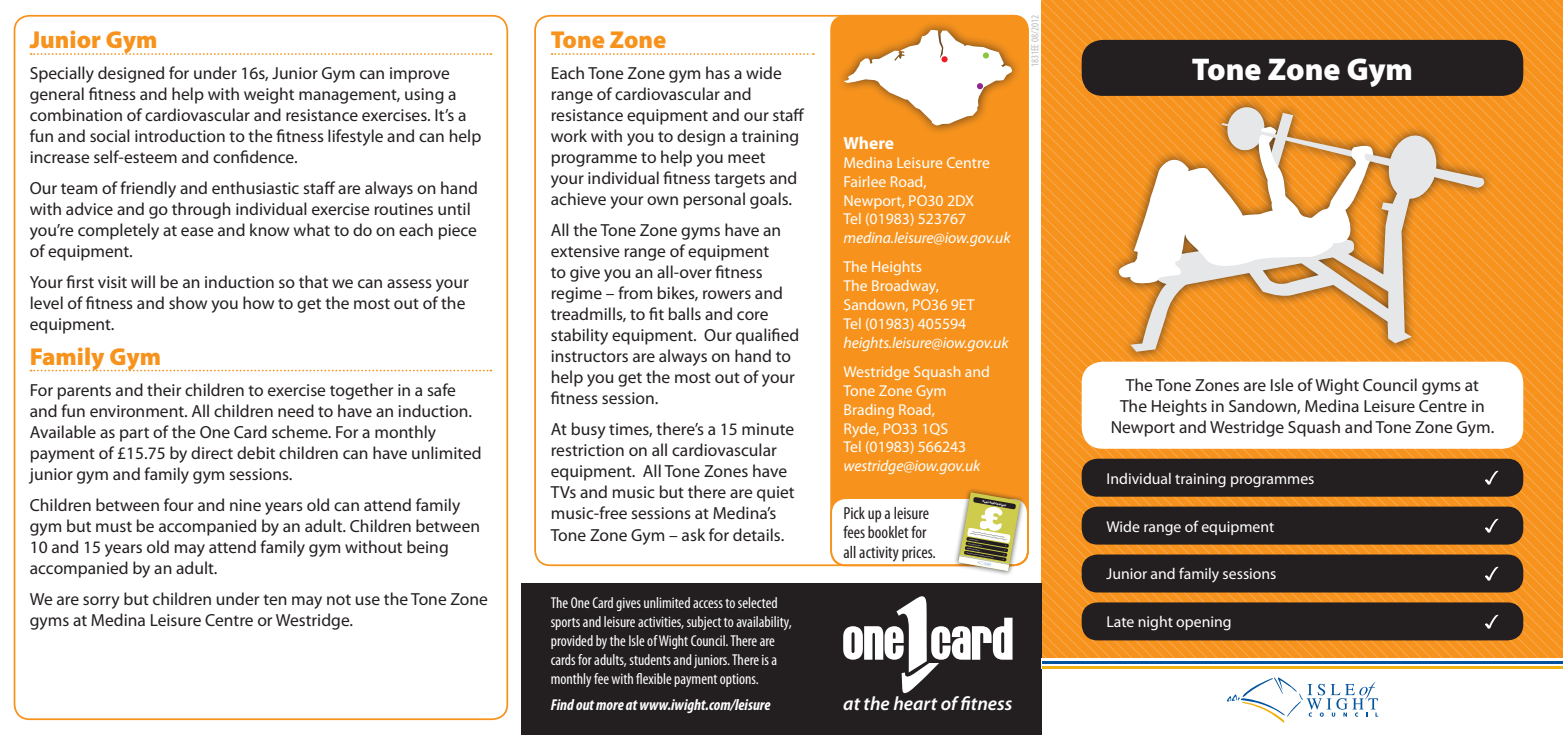
<style>
.page{position:relative;width:1563px;height:735px;background:#fff}
.page>*{position:absolute;margin:0;border:0;box-sizing:border-box;transform-origin:0 0}
.card_title{font:900 31.5px "Myriad Pro";color:#fff}
.header-underlined{font:900 24.5px "Myriad Pro";color:#f7931d}
.body-condensed-black{font:italic 600 19.25px "Myriad Pro";color:#fff}
.body-black{font:17.5px/21px "Myriad Pro";color:#231f20}
.body-condensed-white{font:condensed 17.5px/19.2px "Myriad Pro";color:#231f20}
.paragraph_header-whi{font:700 17.5px "Myriad Pro";letter-spacing:-.005em;color:#fff}
.body-white{font:15.75px/18.9px "Myriad Pro";color:#fff}
.body-condensed-white-2{font:condensed 15.75px/18.9px "Myriad Pro";color:#fff}
.body-condensed-white-3{font:italic 700 condensed 15.75px "Myriad Pro";color:#fff}
.body-condensed-white-4{font:condensed 10.5px "Myriad Pro";color:#bcbdc0}
.t1{font:900 2.98px "Myriad Pro";color:#fff}
.s1{font-style:italic}
</style>
<div class="page">
<svg style="left:1043px;top:0;width:21px;height:658px;background:#f69523"></svg>
<svg style="left:1064px;top:0;width:22px;height:658px;background:#f69523"></svg>
<svg style="left:1086px;top:0;width:21px;height:658px;background:#f59524"></svg>
<div style="left:1081px;top:40px;width:442px;height:56px;background:#231f20;border-radius:21px"></div>
<div style="left:1081px;top:458px;width:442px;height:38px;background:#231f20;border-radius:16px"></div>
<div style="left:1081px;top:506px;width:442px;height:38px;background:#231f20;border-radius:16px"></div>
<div style="left:1081px;top:554px;width:442px;height:38px;background:#231f20;border-radius:16px"></div>
<div style="left:1081px;top:602px;width:442px;height:38px;background:#231f20;border-radius:16px"></div>
<div style="left:1081px;top:361px;width:442px;height:87px;background:#fff;border-radius:21px"></div>
<div style="left:521px;top:583px;width:521px;height:151px;background:#231f20"></div>
<div style="left:14px;top:15px;width:494px;height:704px;border:2px solid #f7931d;border-radius:15px"></div>
<div style="left:830px;top:15px;width:199px;height:551px;background:#f7931d;border-radius:15px"></div>
<div style="left:831px;top:498px;width:197px;height:67px;background:#fff;border-radius:15px"></div>
<div style="left:830px;top:497px;width:199px;height:69px;border:2px solid #f7931d;border-radius:15px"></div>
<div style="left:534px;top:15px;width:495px;height:551px;border:2px solid #f7931d;border-radius:15px"></div>
<svg style="left:1227px;top:677px;width:151px;height:45px"></svg>
<svg style="left:1042px;top:663px;width:75px;height:1px"></svg>
<hr style="left:1042px;top:665px;width:521px;height:3px;background:#efb211">
<hr style="left:1042px;top:660px;width:521px;height:3px;background:#01539e">
<svg style="left:843px;top:596px;width:169px;height:96px"></svg>
<div style="left:953px;top:487px;width:72px;height:89px;background:#231f20;opacity:.75"></div>
<svg style="left:958px;top:492px;width:62px;height:78px"></svg>
<div style="left:1108px;top:97px;width:386px;height:265px;background:#231f20;opacity:.75"></div>
<svg style="left:1117px;top:0;width:446px;height:664px"></svg>
<div style="left:835px;top:20px;width:187px;height:115px;background:#231f20;opacity:.75"></div>
<svg style="left:843px;top:30px;width:169px;height:96px"></svg>
<svg style="left:31px;top:53px;width:460px;height:2px"></svg>
<svg style="left:31px;top:369px;width:460px;height:2px"></svg>
<svg style="left:552px;top:53px;width:262px;height:2px"></svg>
<p class="header-underlined" style="left:30px;top:24px;width:129px">Junior Gym</p>
<p class="body-black" style="left:30px;top:62px;width:453px">Specially designed for under 16s, Junior Gym can improve general fitness and help with weight management, using a combination of cardiovascular and resistance exercises. It’s a fun and social introduction to the fitness lifestyle and can help increase self-esteem and confidence.</p>
<p class="body-black" style="left:30px;top:177px;width:450px">Our team of friendly and enthusiastic staff are always on hand with advice and go through individual exercise routines until you’re completely at ease and know what to do on each piece of equipment.</p>
<p class="body-black" style="left:30px;top:271px;width:440px">Your first visit will be an induction so that we can assess your level of fitness and show you how to get the most out of the equipment.</p>
<p class="header-underlined" style="left:30px;top:340px;width:133px">Family Gym</p>
<p class="body-black" style="left:30px;top:379px;width:453px">For parents and their children to exercise together in a safe and fun environment. All children need to have an induction.<br>Available as part of the One Card scheme. For a monthly payment of £15.75 by direct debit children can have unlimited junior gym and family gym sessions.</p>
<p class="body-black" style="left:30px;top:494px;width:452px">Children between four and nine years old can attend family gym but must be accompanied by an adult. Children between 10 and 15 years old may attend family gym without being accompanied by an adult.</p>
<p class="body-black" style="left:30px;top:587px;width:460px">We are sorry but children under ten may not use the Tone Zone gyms at Medina Leisure Centre or Westridge.</p>
<p class="header-underlined" style="left:551px;top:24px;width:117px">Tone Zone</p>
<p class="body-black" style="left:551px;top:62px;width:255px">Each Tone Zone gym has a wide range of cardiovascular and resistance equipment and our staff work with you to design a training programme to help you meet<br>your individual fitness targets and achieve your own personal goals.</p>
<p class="body-black" style="left:551px;top:219px;width:250px">All the Tone Zone gyms have an extensive range of equipment<br>to give you an all-over fitness regime – from bikes, rowers and treadmills, to fit balls and core stability equipment. Our qualified instructors are always on hand to help you get the most out of your fitness session.</p>
<p class="body-black" style="left:551px;top:418px;width:245px">At busy times, there’s a 15 minute restriction on all cardiovascular equipment. All Tone Zones have<br>TVs and music but there are quiet music-free sessions at Medina’s<br>Tone Zone Gym – ask for details.</p>
<p class="paragraph_header-whi" style="left:843px;top:131px;width:52px">Where</p>
<p class="body-white" style="left:843px;top:153px;width:169px">Medina Leisure Centre<br>Fairlee Road,<br>Newport, PO30 2DX<br>Tel (01983) 523767 <span class="s1">medina.leisure@iow.gov.uk</span></p>
<p class="body-white" style="left:843px;top:257px;width:166px">The Heights<br>The Broadway,<br>Sandown, PO36 9ET<br>Tel (01983) 405594 <span class="s1">heights.leisure@iow.gov.uk</span></p>
<p class="body-white" style="left:843px;top:361px;width:148px">Westridge Squash and<br>Tone Zone Gym<br>Brading Road,<br>Ryde, PO33 1QS<br>Tel (01983) 566243 <span class="s1">westridge@iow.gov.uk</span></p>
<p class="body-condensed-white" style="left:843px;top:503px;width:94px">Pick up a leisure fees booklet for all activity prices.</p>
<p class="t1" style="left:983px;top:499px;width:25px;rotate:10deg">Fees and charges</p>
<p class="body-condensed-white-2" style="left:551px;top:593px;width:242px">The One Card gives unlimited access to selected sports and leisure activities, subject to availability, provided by the Isle of Wight Council. There are cards for adults, students and juniors. There is a monthly fee with flexible payment options.</p>
<p class="body-condensed-white-3" style="left:551px;top:694px;width:221px">Find out more at www.iwight.com/leisure</p>
<p class="body-condensed-black" style="left:843px;top:691px;width:171px">at the heart of fitness</p>
<p class="body-condensed-white-4" style="left:1028px;top:67px;width:54px;rotate:-90deg">1831EE 08/2012</p>
<p class="card_title" style="left:1192px;top:48px;width:223px">Tone Zone Gym</p>
<p class="body-black" style="left:1110px;top:374px;width:385px;text-align:center">The Tone Zones are Isle of Wight Council gyms at<br>The Heights in Sandown, Medina Leisure Centre in<br>Newport and Westridge Squash and Tone Zone Gym.</p>
<p class="body-white" style="left:1106px;top:468px;width:209px">Individual training programmes</p>
<p class="body-white" style="left:1106px;top:516px;width:169px">Wide range of equipment</p>
<p class="body-white" style="left:1106px;top:564px;width:172px">Junior and family sessions</p>
<p class="body-white" style="left:1106px;top:612px;width:127px">Late night opening</p>
</div>
